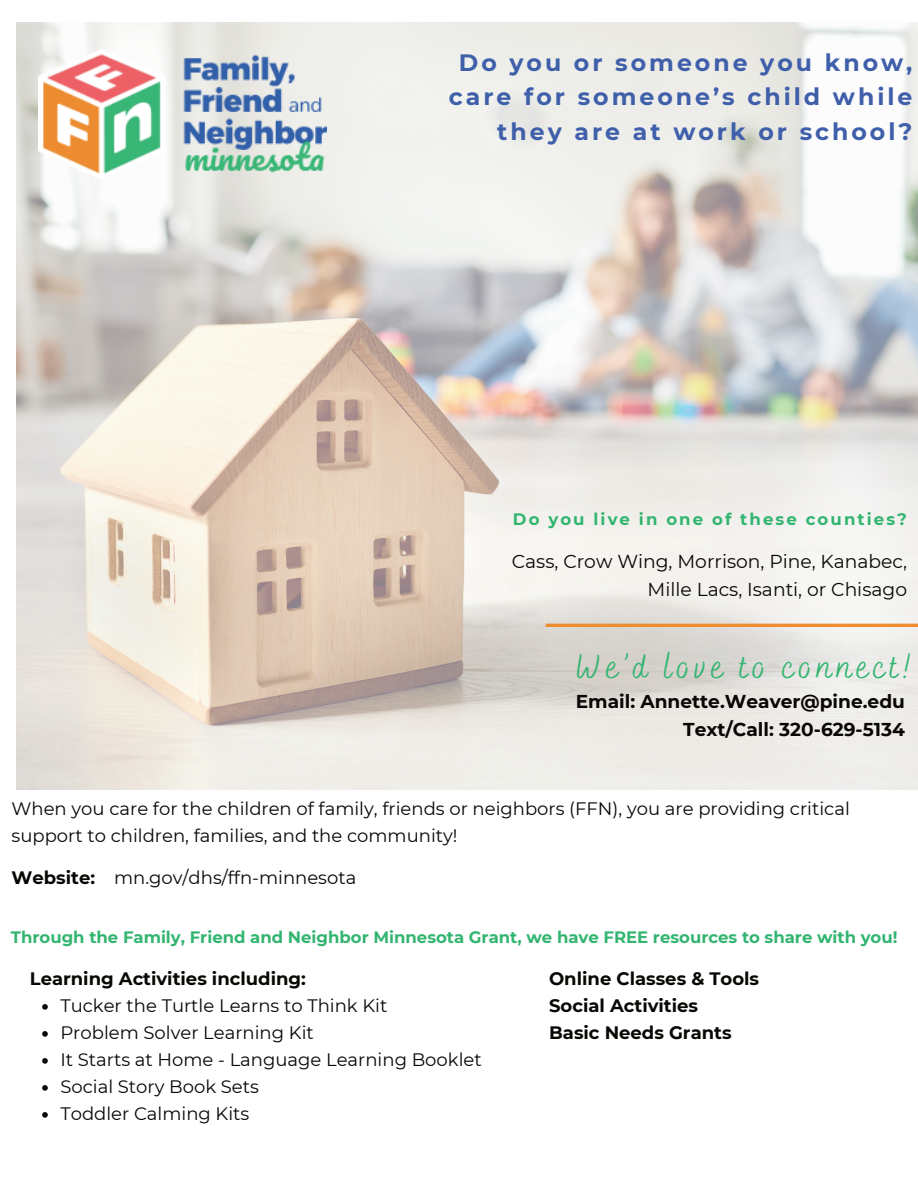
<style>
.page{position:relative;width:918px;height:1188px;background:#fff}
.page>*{position:absolute;margin:0;border:0;box-sizing:border-box;transform-origin:0 0}
.t1{font:35.55px "Bakerie Smooth";letter-spacing:.125em;color:#32b570}
.t2{font:700 23.55px/34.8px "Montserrat";letter-spacing:.125em;color:#3f5faa;text-align:right}
.t3{font:18.75px/28.2px "Montserrat";color:#080704;text-align:right}
.t4{font:700 18.6px/28.2px "Montserrat";color:#080704;text-align:right}
.t5{font:18px/27px "Montserrat";color:#080704}
.t6{font:700 18px/27px "Montserrat";color:#080704}
.t7{font:700 16.5px "Montserrat";color:#32b570}
.t8{font:700 16.5px "Montserrat";letter-spacing:.125em;color:#32b570}
</style>
<div class="page">
<img style="left:16px;top:22px;width:901px;height:768px">
<hr style="left:546px;top:624px;width:372px;height:3px;background:#ee8e33">
<img style="left:38px;top:49px;width:288px;height:131px">
<svg style="left:42px;top:1004px;width:6px;height:6px"></svg>
<svg style="left:42px;top:1031px;width:6px;height:6px"></svg>
<svg style="left:42px;top:1058px;width:6px;height:6px"></svg>
<svg style="left:42px;top:1085px;width:6px;height:6px"></svg>
<svg style="left:42px;top:1112px;width:6px;height:6px"></svg>
<h2 class="t2" style="left:449px;top:44px;width:465px">Do you or someone you know, care for someone’s child while they are at work or school?</h2>
<p class="t8" style="left:513px;top:507px;width:396px">Do you live in one of these counties?</p>
<p class="t3" style="left:512px;top:547px;width:397px">Cass, Crow Wing, Morrison, Pine, Kanabec,<br>Mille Lacs, Isanti, or Chisago</p>
<h1 class="t1" style="left:576px;top:645px;width:338px">We’d love to connect!</h1>
<p class="t4" style="left:576px;top:687px;width:331px">Email: Annette.Weaver@pine.edu<br>Text/Call: 320-629-5134</p>
<p class="t5" style="left:12px;top:794px;width:840px">When you care for the children of family, friends or neighbors (FFN), you are providing critical support to children, families, and the community!</p>
<p class="t5" style="left:114px;top:863px;width:244px">mn.gov/dhs/ffn-minnesota</p>
<p class="t6" style="left:12px;top:863px;width:85px">Website:</p>
<p class="t7" style="left:11px;top:926px;width:888px">Through the Family, Friend and Neighbor Minnesota Grant, we have FREE resources to share with you!</p>
<p class="t6" style="left:30px;top:964px;width:278px">Learning Activities including:</p>
<p class="t5" style="left:60px;top:991px;width:423px">Tucker the Turtle Learns to Think Kit<br>Problem Solver Learning Kit<br>It Starts at Home - Language Learning Booklet<br>Social Story Book Sets<br>Toddler Calming Kits</p>
<p class="t6" style="left:549px;top:964px;width:212px">Online Classes &amp; Tools<br>Social Activities<br>Basic Needs Grants</p>
</div>
